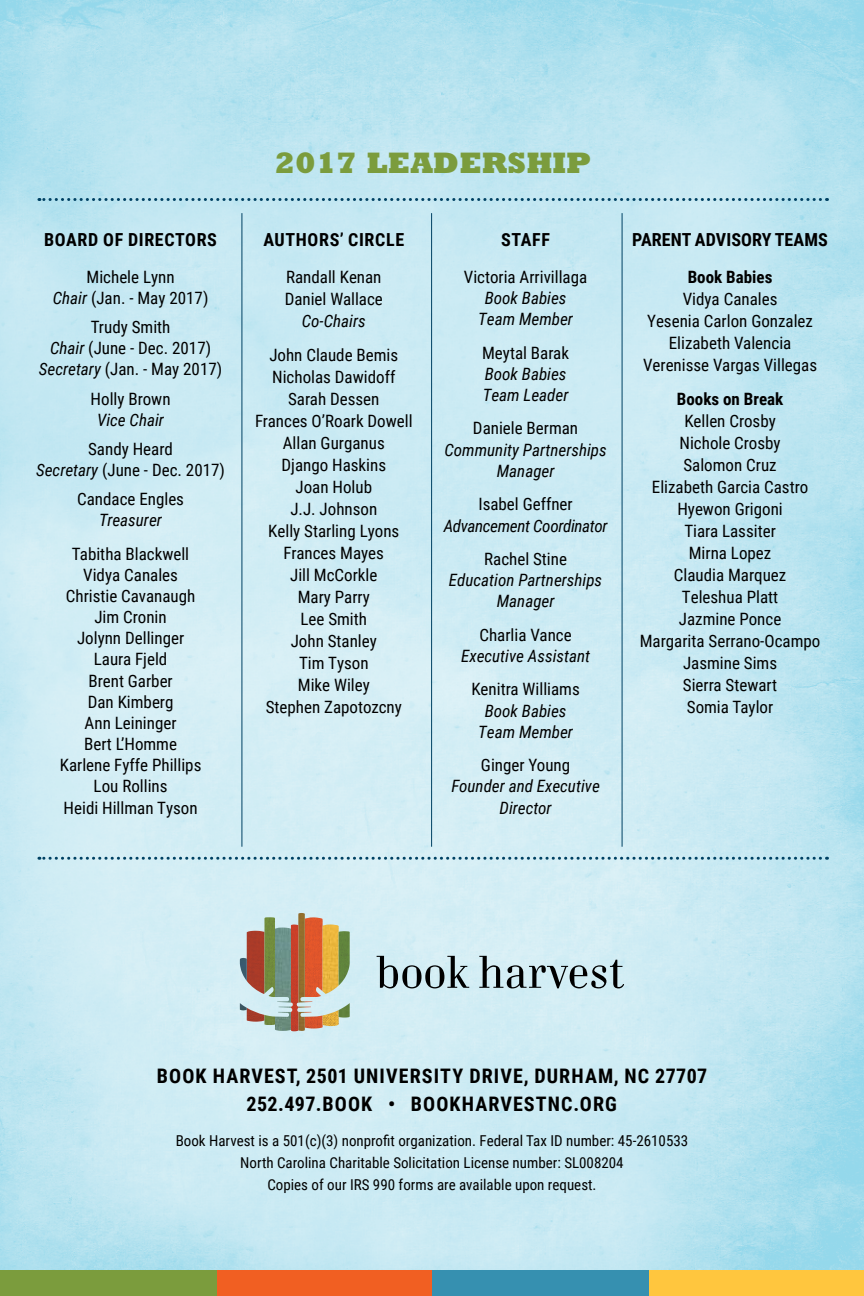
<style>
.page{position:relative;width:864px;height:1296px;background:#fff}
.page>*{position:absolute;margin:0;border:0;box-sizing:border-box;transform-origin:0 0}
.t1{font:800 30px "Rockwell";color:#7b9c3d}
.t2{font:700 20px/28px "Roboto Condensed";letter-spacing:.055em;color:#000;text-align:center}
.t3{font:700 18px "Roboto Condensed";letter-spacing:.035em;color:#000}
.t4{font:700 18px "Roboto Condensed";letter-spacing:.005em;color:#000}
.t5{font:17px/22px "Roboto Condensed";color:#000;text-align:center}
.t6{font:italic 17px/21.2px "Roboto Condensed";color:#000;text-align:center}
.t7{font:700 17px "Roboto Condensed";color:#000}
.t8{font:italic 17px "Roboto Condensed";letter-spacing:-.02em;color:#000}
.t9{font:15px/22px "Roboto Condensed";color:#000;text-align:center}
.s1{font-style:italic}
</style>
<div class="page">
<img style="left:0;top:0;width:864px;height:1270px">
<svg style="left:377px;top:956px;width:92px;height:32px;background:#99acb1"></svg>
<svg style="left:479px;top:956px;width:145px;height:32px;background:#a1b5ba"></svg>
<img style="left:247px;top:931px;width:18px;height:63px">
<img style="left:247px;top:1008px;width:18px;height:14px">
<img style="left:264px;top:917px;width:10px;height:76px">
<svg style="left:264px;top:1015px;width:11px;height:10px"></svg>
<img style="left:275px;top:929px;width:14px;height:72px">
<svg style="left:279px;top:1007px;width:12px;height:1px"></svg>
<img style="left:275px;top:1012px;width:16px;height:19px">
<img style="left:305px;top:917px;width:18px;height:80px">
<img style="left:305px;top:1015px;width:18px;height:14px">
<img style="left:298px;top:913px;width:7px;height:88px">
<svg style="left:298px;top:1001px;width:14px;height:12px"></svg>
<img style="left:298px;top:1015px;width:7px;height:16px">
<img style="left:323px;top:925px;width:16px;height:69px">
<img style="left:323px;top:1010px;width:16px;height:16px">
<img style="left:339px;top:931px;width:11px;height:55px">
<img style="left:339px;top:1003px;width:11px;height:15px">
<img style="left:291px;top:925px;width:3px;height:81px">
<img style="left:240px;top:958px;width:7px;height:23px">
<svg style="left:240px;top:1003px;width:7px;height:7px"></svg>
<svg style="left:39px;top:857px;width:781px;height:3px;background:#84aebf"></svg>
<svg style="left:39px;top:198px;width:781px;height:3px;background:#78a8bb"></svg>
<div style="left:216px;top:1270px;width:216px;height:26px;background:#f15f22"></div>
<div style="left:432px;top:1270px;width:217px;height:26px;background:#3690b0"></div>
<div style="left:649px;top:1270px;width:215px;height:26px;background:#ffc63e"></div>
<div style="left:0;top:1270px;width:216px;height:26px;background:#7b9c3d"></div>
<hr style="left:242px;top:213px;width:1px;height:634px;background:#004163">
<hr style="left:431px;top:213px;width:1px;height:634px;background:#004163">
<hr style="left:622px;top:213px;width:1px;height:634px;background:#004163">
<p class="t3" style="left:44px;top:227px;width:174px">BOARD OF DIRECTORS</p>
<p class="t5" style="left:53px;top:266px;width:157px;line-height:21.2px">Michele Lynn<br><span class="s1">Chair</span> (Jan. - May 2017)</p>
<p class="t5" style="left:39px;top:316px;width:185px;line-height:21.2px">Trudy Smith<br><span class="s1">Chair</span> (June - Dec. 2017)<br><span class="s1">Secretary</span> (Jan. - May 2017)</p>
<p class="t5" style="left:91px;top:387px;width:81px">Holly Brown</p>
<p class="t6" style="left:97px;top:409px;width:68px">Vice Chair</p>
<p class="t5" style="left:36px;top:438px;width:190px;line-height:21.2px">Sandy Heard<br><span class="s1">Secretary</span> (June - Dec. 2017)</p>
<p class="t5" style="left:77px;top:488px;width:108px">Candace Engles</p>
<p class="t6" style="left:99px;top:509px;width:64px">Treasurer</p>
<p class="t5" style="left:60px;top:542px;width:143px;line-height:21.2px">Tabitha Blackwell<br>Vidya Canales<br>Christie Cavanaugh<br>Jim Cronin<br>Jolynn Dellinger<br>Laura Fjeld<br>Brent Garber<br>Dan Kimberg<br>Ann Leininger<br>Bert L’Homme<br>Karlene Fyffe Phillips<br>Lou Rollins<br>Heidi Hillman Tyson</p>
<h1 class="t1" style="left:274px;top:144px;width:318px">2017 LEADERSHIP</h1>
<p class="t3" style="left:263px;top:227px;width:142px">AUTHORS’ CIRCLE</p>
<p class="t3" style="left:501px;top:227px;width:50px">STAFF</p>
<p class="t4" style="left:632px;top:227px;width:197px">PARENT ADVISORY TEAMS</p>
<p class="t5" style="left:285px;top:265px;width:100px;text-align:left">Randall Kenan<br>Daniel Wallace</p>
<p class="t6" style="left:302px;top:309px;width:66px">Co-Chairs</p>
<p class="t5" style="left:255px;top:343px;width:159px">John Claude Bemis<br>Nicholas Dawidoff<br>Sarah Dessen<br>Frances O’Roark Dowell<br>Allan Gurganus<br>Django Haskins<br>Joan Holub<br>J.J. Johnson<br>Kelly Starling Lyons<br>Frances Mayes<br>Jill McCorkle<br>Mary Parry<br>Lee Smith<br>John Stanley<br>Tim Tyson<br>Mike Wiley<br>Stephen Zapotozcny</p>
<p class="t5" style="left:464px;top:265px;width:125px">Victoria Arrivillaga</p>
<p class="t6" style="left:478px;top:287px;width:96px">Book Babies<br>Team Member</p>
<p class="t5" style="left:482px;top:341px;width:88px">Meytal Barak</p>
<p class="t6" style="left:483px;top:363px;width:87px;text-align:left">Book Babies<br>Team Leader</p>
<p class="t5" style="left:473px;top:417px;width:107px">Daniele Berman</p>
<p class="t6" style="left:444px;top:438px;width:164px">Community Partnerships<br>Manager</p>
<p class="t5" style="left:478px;top:493px;width:96px">Isabel Geffner</p>
<p class="t8" style="left:444px;top:514px;width:165px">Advancement Coordinator</p>
<p class="t5" style="left:484px;top:547px;width:84px">Rachel Stine</p>
<p class="t6" style="left:449px;top:569px;width:155px">Education Partnerships<br>Manager</p>
<p class="t5" style="left:479px;top:623px;width:94px">Charlia Vance</p>
<p class="t6" style="left:461px;top:645px;width:130px">Executive Assistant</p>
<p class="t5" style="left:471px;top:678px;width:110px">Kenitra Williams</p>
<p class="t6" style="left:478px;top:699px;width:96px">Book Babies<br>Team Member</p>
<p class="t5" style="left:481px;top:753px;width:91px">Ginger Young</p>
<p class="t6" style="left:451px;top:775px;width:150px">Founder and Executive<br>Director</p>
<p class="t7" style="left:688px;top:265px;width:86px">Book Babies</p>
<p class="t5" style="left:643px;top:287px;width:176px">Vidya Canales<br>Yesenia Carlon Gonzalez<br>Elizabeth Valencia<br>Verenisse Vargas Villegas</p>
<p class="t7" style="left:677px;top:387px;width:108px">Books on Break</p>
<p class="t5" style="left:640px;top:409px;width:182px">Kellen Crosby<br>Nichole Crosby<br>Salomon Cruz<br>Elizabeth Garcia Castro<br>Hyewon Grigoni<br>Tiara Lassiter<br>Mirna Lopez<br>Claudia Marquez<br>Teleshua Platt<br>Jazmine Ponce<br>Margarita Serrano-Ocampo<br>Jasmine Sims<br>Sierra Stewart<br>Somia Taylor</p>
<p class="t2" style="left:157px;top:1061px;width:552px">BOOK HARVEST, 2501 UNIVERSITY DRIVE, DURHAM, NC 27707<br>252.497.BOOK • BOOKHARVESTNC.ORG</p>
<p class="t9" style="left:176px;top:1130px;width:514px">Book Harvest is a 501(c)(3) nonprofit organization. Federal Tax ID number: 45-2610533<br>North Carolina Charitable Solicitation License number: SL008204<br>Copies of our IRS 990 forms are available upon request.</p>
</div>
